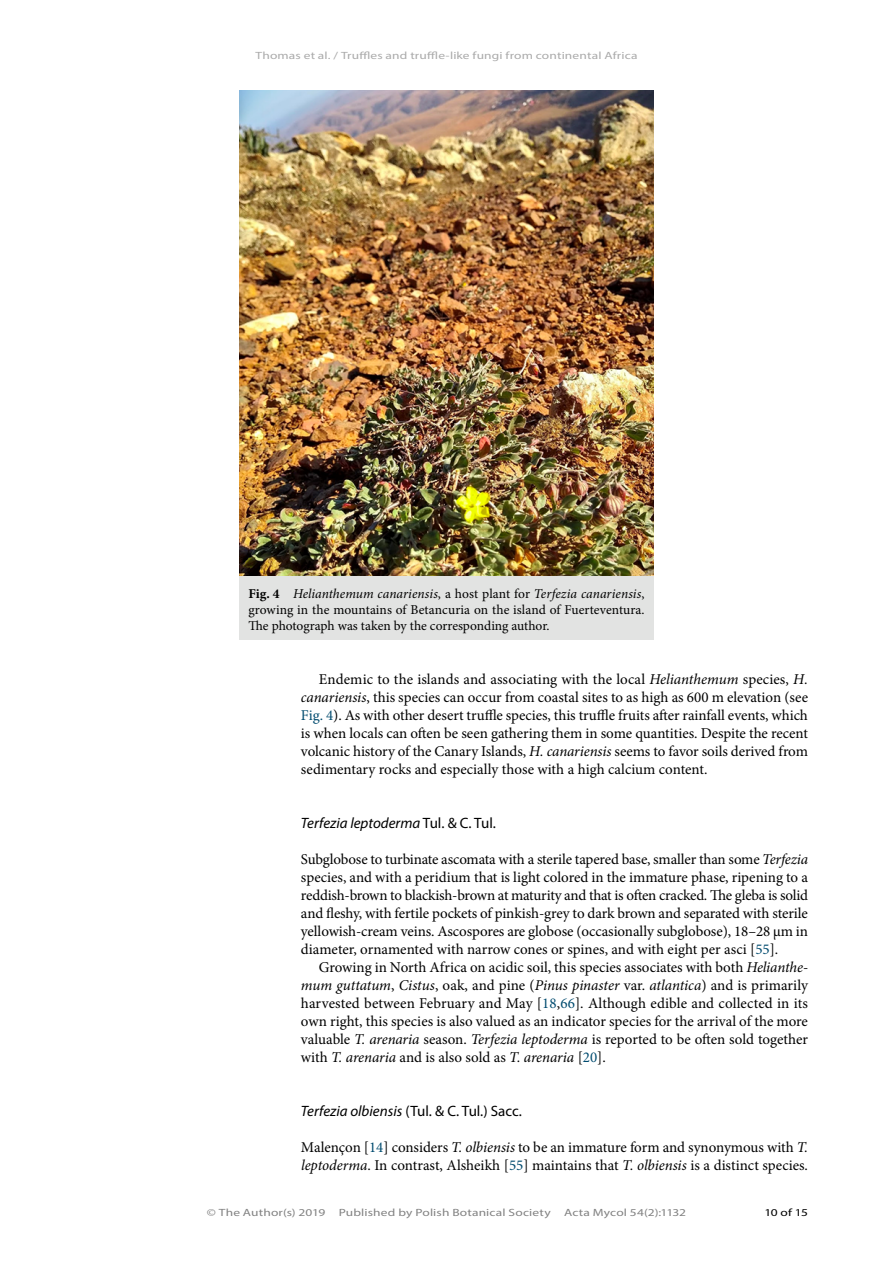
<style>
.page{position:relative;width:893px;height:1263px;background:#fff}
.page>*{position:absolute;margin:0;border:0;box-sizing:border-box;transform-origin:0 0}
.Body_text___first_li{font:15px/18px "Minion Pro";color:#000;text-align:justify}
.Body_text{font:15px/18px "Minion Pro";letter-spacing:-.005em;color:#000;text-align:justify}
.Subheader{font:15px "Myriad Pro";color:#000}
.Subheader-2{font:italic 15px "Myriad Pro";color:#000}
.t1{font:13.5px/16.2px "Minion Pro";letter-spacing:-.005em;color:#000;text-align:justify}
.t2{font:10.5px "Myriad Pro Regular 3";letter-spacing:.01em;color:#828282;scale:1.28 1}
.t3{font:10.5px "Myriad Pro Regular 3";letter-spacing:.01em;color:#aaa;scale:1.28 1}
.t4{font:10.5px "Myriad Pro";color:#000;scale:1.28 1}
.s1{font-weight:700}
.s2{font-style:italic}
.s3{color:#004b6f}
.s4{font-style:normal}
</style>
<div class="page">
<img style="left:239px;top:90px;width:414px;height:486px">
<div style="left:239px;top:576px;width:414px;height:63px;background:#e2e3e2"></div>
<p class="t3" style="left:255px;top:49px;width:300px">Thomas et al. / Truffles and truffle-like fungi from continental Africa</p>
<p class="t1" style="left:248px;top:585px;width:398px"><span class="s1">Fig. 4</span> <span class="s2">Helianthemum canariensis</span>, a host plant for <span class="s2">Terfezia canariensis</span>, growing in the mountains of Betancuria on the island of Fuerteventura.<br>The photograph was taken by the corresponding author.</p>
<p class="Body_text___first_li" style="left:301px;top:670px;width:509px;text-indent:18px">Endemic to the islands and associating with the local <span class="s2">Helianthemum</span> species, <span class="s2">H. canariensis</span>, this species can occur from coastal sites to as high as 600 m elevation (see <span class="s3">Fig. 4</span>). As with other desert truffle species, this truffle fruits after rainfall events, which is when locals can often be seen gathering them in some quantities. Despite the recent volcanic history of the Canary Islands, <span class="s2">H. canariensis</span> seems to favor soils derived from sedimentary rocks and especially those with a high calcium content.</p>
<p class="Subheader-2" style="left:301px;top:814px;width:196px">Terfezia leptoderma <span class="s4">Tul. &amp; C. Tul.</span></p>
<p class="Body_text" style="left:301px;top:850px;width:509px">Subglobose to turbinate ascomata with a sterile tapered base, smaller than some <span class="s2">Terfezia </span>species, and with a peridium that is light colored in the immature phase, ripening to a reddish-brown to blackish-brown at maturity and that is often cracked. The gleba is solid and fleshy, with fertile pockets of pinkish-grey to dark brown and separated with sterile yellowish-cream veins. Ascospores are globose (occasionally subglobose), 18–28 μm in diameter, ornamented with narrow cones or spines, and with eight per asci [<span class="s3">55</span>].</p>
<p class="Body_text___first_li" style="left:301px;top:958px;width:508px;text-indent:18px">Growing in North Africa on acidic soil, this species associates with both <span class="s2">Helianthe&shy;mum guttatum</span>, <span class="s2">Cistus</span>, oak, and pine (<span class="s2">Pinus pinaster</span> var. <span class="s2">atlantica</span>) and is primarily harvested between February and May [<span class="s3">18</span>,<span class="s3">66</span>]. Although edible and collected in its own right, this species is also valued as an indicator species for the arrival of the more valuable <span class="s2">T. arenaria</span> season. <span class="s2">Terfezia leptoderma</span> is reported to be often sold together with <span class="s2">T. arenaria</span> and is also sold as <span class="s2">T. arenaria</span> [<span class="s3">20</span>].</p>
<p class="Subheader" style="left:301px;top:1102px;width:222px"><span class="s2">Terfezia olbiensis</span> (Tul. &amp; C. Tul.) Sacc.</p>
<p class="Body_text" style="left:301px;top:1138px;width:509px">Malençon [<span class="s3">14</span>] considers <span class="s2">T. olbiensis</span> to be an immature form and synonymous with <span class="s2">T. leptoderma</span>. In contrast, Alsheikh [<span class="s3">55</span>] maintains that <span class="s2">T. olbiensis</span> is a distinct species.</p>
<p class="t2" style="left:207px;top:1205px;width:94px">© The Author(s) 2019</p>
<p class="t2" style="left:339px;top:1205px;width:167px">Published by Polish Botanical Society</p>
<p class="t2" style="left:564px;top:1205px;width:97px">Acta Mycol 54(2):1132</p>
<p class="t4" style="left:764px;top:1205px;width:36px">10 of 15</p>
</div>
